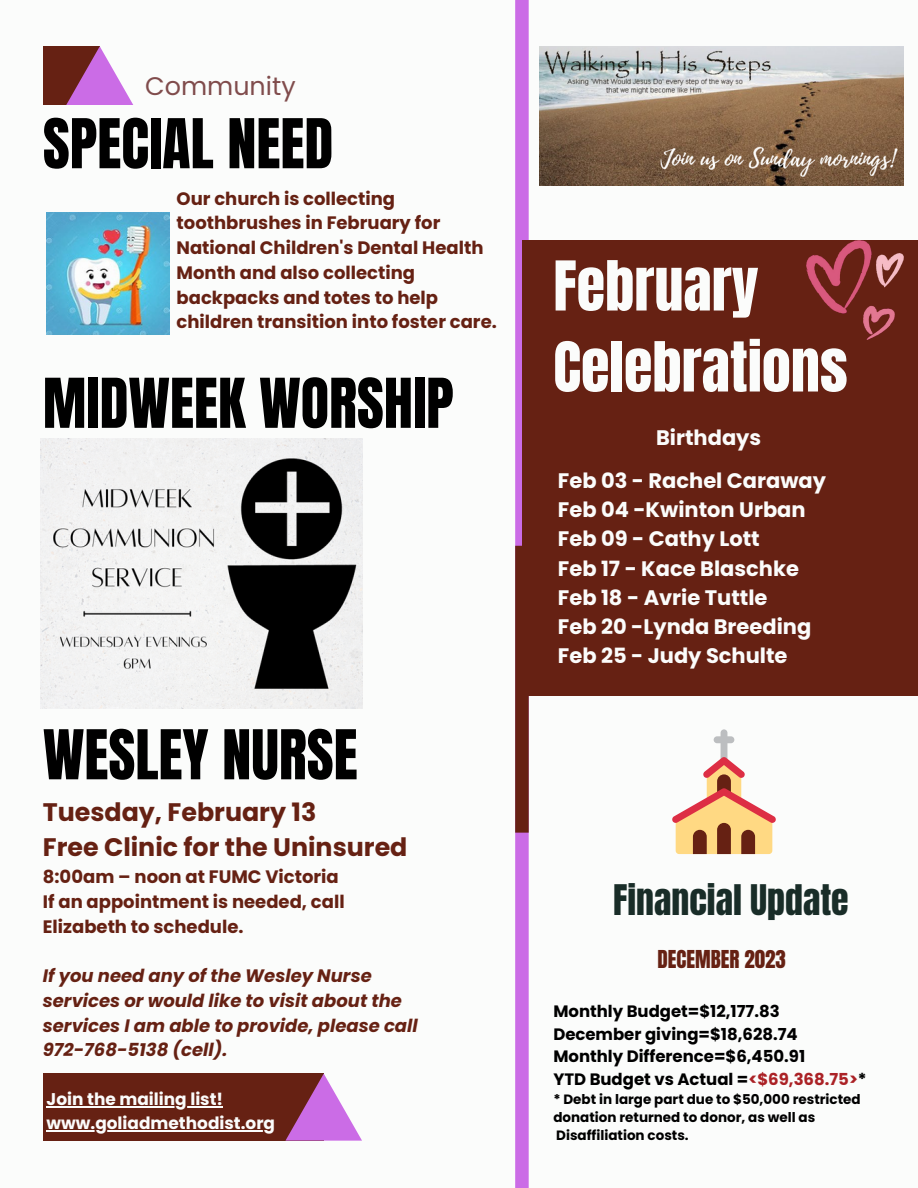
<style>
.page{position:relative;width:918px;height:1188px;background:#fbfcfb}
.page>*{position:absolute;margin:0;border:0;box-sizing:border-box;transform-origin:0 0}
.t1{font:58.35px "Anton";color:#000}
.t2{font:58.35px/81px "Anton";color:#fbfcfb}
.t3{font:35.85px "Anton";color:#192d28}
.t4{font:700 25.35px "Poppins";color:#662113}
.t5{font:25.35px "Poppins";color:#804c4c}
.t6{font:700 21px/29.2px "Poppins";color:#fbfcfb}
.t7{font:21px "Anton";color:#662113}
.t8{font:700 18px/24.8px "Poppins";color:#662113}
.t9{font:italic 700 18px/24.8px "Poppins";color:#662113}
.t10{font:700 16.95px "Poppins";color:#fbfcfb}
.t11{font:700 16.5px "Poppins";color:#000}
.t12{font:700 13.5px/18px "Poppins";color:#000}
.s1{color:#ab2226}
</style>
<div class="page">
<div style="left:43px;top:46px;width:57px;height:59px;background:#662113"></div>
<svg style="left:66px;top:46px;width:67px;height:59px"></svg>
<div style="left:515px;top:0;width:14px;height:1188px;background:#cb6ce6"></div>
<div style="left:522px;top:241px;width:396px;height:455px;background:#662113"></div>
<div style="left:515px;top:546px;width:14px;height:287px;background:#662113"></div>
<svg style="left:672px;top:729px;width:104px;height:125px"></svg>
<div style="left:43px;top:1074px;width:281px;height:67px;background:#662113"></div>
<svg style="left:285px;top:1074px;width:77px;height:67px"></svg>
<img style="left:540px;top:46px;width:363px;height:140px">
<img style="left:806px;top:241px;width:97px;height:99px">
<img style="left:47px;top:212px;width:122px;height:123px">
<hr style="left:47px;top:1106px;width:176px;height:1px;background:#fbfcfb">
<hr style="left:47px;top:1130px;width:228px;height:1px;background:#fbfcfb">
<img style="left:41px;top:438px;width:322px;height:270px">
<p class="t5" style="left:145px;top:69px;width:152px">Community</p>
<p class="t1" style="left:43px;top:102px;width:292px">SPECIAL NEED</p>
<p class="t8" style="left:177px;top:186px;width:322px">Our church is collecting toothbrushes in February for<br>National Children's Dental Health<br>Month and also collecting backpacks and totes to help children transition into foster care.</p>
<p class="t1" style="left:43px;top:361px;width:412px">MIDWEEK WORSHIP</p>
<p class="t1" style="left:43px;top:713px;width:316px">WESLEY NURSE</p>
<h1 class="t4" style="left:43px;top:795px;width:275px">Tuesday, February 13</h1>
<p class="t4" style="left:43px;top:830px;width:366px">Free Clinic for the Uninsured</p>
<p class="t8" style="left:43px;top:864px;width:297px">8:00am – noon at FUMC Victoria</p>
<p class="t8" style="left:43px;top:889px;width:303px">If an appointment is needed, call<br>Elizabeth to schedule.</p>
<p class="t9" style="left:43px;top:963px;width:376px">If you need any of the Wesley Nurse services or would like to visit about the services I am able to provide, please call 972-768-5138 (cell).</p>
<h5 class="t10" style="left:47px;top:1087px;width:178px">Join the mailing list!</h5>
<p class="t10" style="left:47px;top:1111px;width:230px">www.goliadmethodist.org</p>
<h1 class="t2" style="left:553px;top:246px;width:296px">February<br>Celebrations</h1>
<p class="t6" style="left:656px;top:423px;width:107px">Birthdays</p>
<p class="t6" style="left:558px;top:466px;width:270px">Feb 03 - Rachel Caraway<br>Feb 04 -Kwinton Urban<br>Feb 09 - Cathy Lott<br>Feb 17 - Kace Blaschke<br>Feb 18 - Avrie Tuttle<br>Feb 20 -Lynda Breeding<br>Feb 25 - Judy Schulte</p>
<p class="t3" style="left:613px;top:874px;width:237px">Financial Update</p>
<h3 class="t7" style="left:657px;top:944px;width:130px">DECEMBER 2023</h3>
<p class="t11" style="left:553px;top:1000px;width:228px">Monthly Budget=$12,177.83</p>
<p class="t11" style="left:553px;top:1022px;width:246px">December giving=$18,628.74</p>
<p class="t11" style="left:553px;top:1045px;width:253px">Monthly Difference=$6,450.91</p>
<h2 class="t11" style="left:553px;top:1067px;width:315px">YTD Budget vs Actual =<span class="s1">&lt;$69,368.75&gt;</span>*</h2>
<h6 class="t12" style="left:553px;top:1090px;width:309px">* Debt in large part due to $50,000 restricted donation returned to donor, as well as</h6>
<h6 class="t12" style="left:556px;top:1126px;width:134px">Disaffiliation costs.</h6>
</div>
